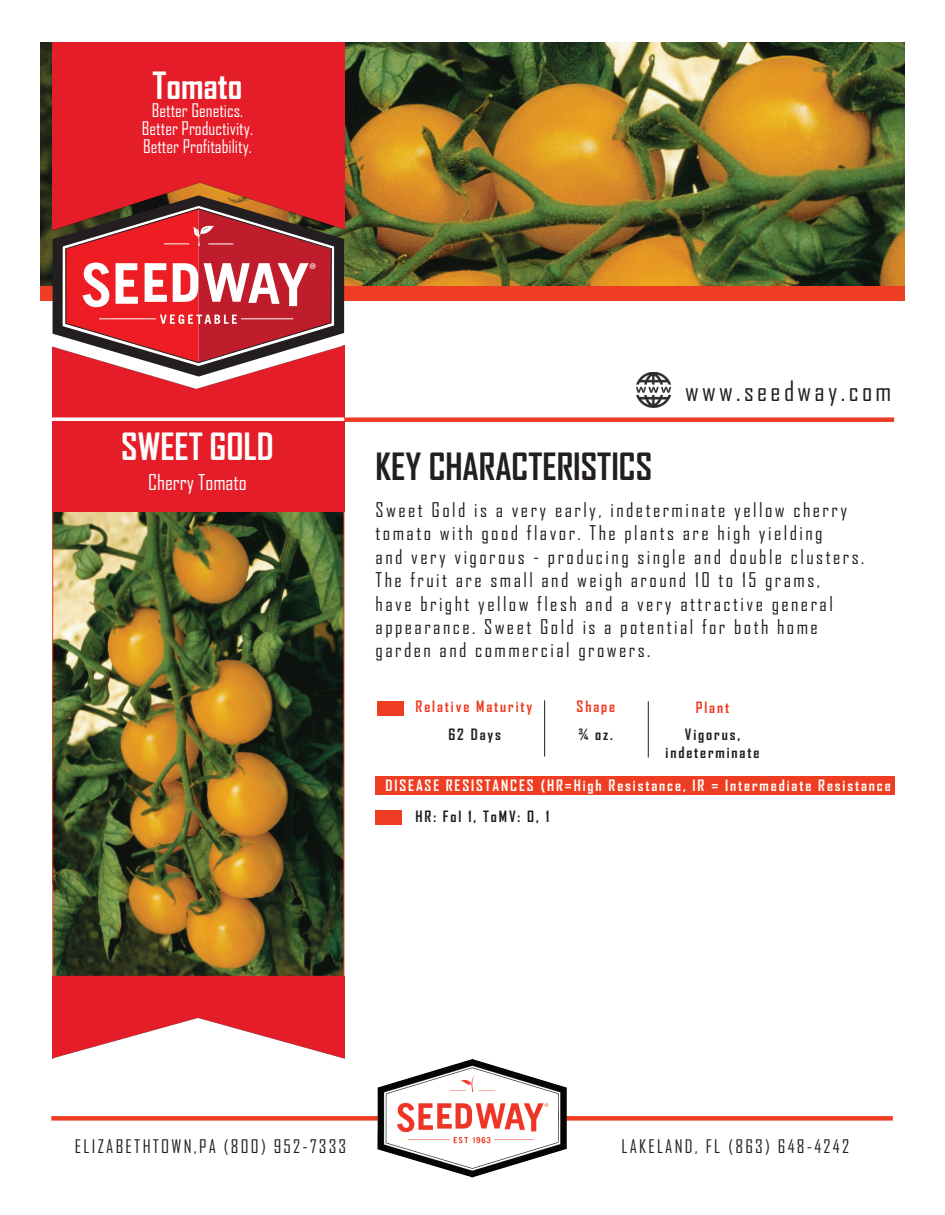
<style>
.page{position:relative;width:945px;height:1215px;background:#fff}
.page>*{position:absolute;margin:0;border:0;box-sizing:border-box;transform-origin:0 0}
.t1{font:700 36px "Agency FB";color:#231f20}
.t2{font:700 36px "Agency FB";color:#fff}
.t3{font:27px "Agency FB";letter-spacing:.125em;color:#231f20}
.t4{font:21px "Agency FB";color:#fff}
.t5{font:19.5px/23.4px "Agency FB";letter-spacing:.125em;color:#231f20}
.t6{font:18px/18px "Agency FB";color:#fff;text-align:center}
.t7{font:18px "Agency FB";letter-spacing:.125em;color:#231f20}
.t8{font:17.1px "Myriad Pro";color:#fff}
.t9{font:700 15px "Agency FB";letter-spacing:.125em;color:#fffefa}
.t10{font:700 15px/18px "Agency FB";letter-spacing:.125em;color:#231f20;text-align:center}
.t11{font:700 15px "Agency FB";letter-spacing:.125em;color:#ef3d24}
</style>
<div class="page">
<img style="left:40px;top:42px;width:865px;height:244px">
<div style="left:40px;top:286px;width:865px;height:15px;background:#ef3d24"></div>
<div style="left:344px;top:417px;width:550px;height:5px;background:#ef3d24"></div>
<svg style="left:53px;top:235px;width:291px;height:111px"></svg>
<svg style="left:65px;top:235px;width:267px;height:111px;background:#d34b53"></svg>
<img style="left:53px;top:42px;width:291px;height:193px">
<img style="left:53px;top:346px;width:291px;height:71px">
<div style="left:51px;top:1116px;width:842px;height:5px;background:#ef3d24"></div>
<img style="left:374px;top:1058px;width:196px;height:120px">
<img style="left:636px;top:372px;width:35px;height:35px">
<img style="left:53px;top:422px;width:291px;height:637px">
<div style="left:53px;top:510px;width:291px;height:467px;border:1px solid #ef3d24"></div>
<div style="left:377px;top:701px;width:26px;height:15px;background:#ef3d24"></div>
<hr style="left:544px;top:700px;width:1px;height:57px;background:#231f20">
<div style="left:376px;top:776px;width:519px;height:18px;background:#ef3d24"></div>
<div style="left:376px;top:810px;width:26px;height:15px;background:#ef3d24"></div>
<hr style="left:648px;top:701px;width:1px;height:57px;background:#231f20">
<h1 class="t2" style="left:153px;top:65px;width:91px">Tomato</h1>
<p class="t6" style="left:142px;top:102px;width:113px">Better Genetics.<br>Better Productivity.<br>Better Profitability.</p>
<p class="t8" style="left:309px;top:262px;width:9px">®</p>
<h1 class="t2" style="left:121px;top:427px;width:154px">SWEET GOLD</h1>
<p class="t4" style="left:148px;top:471px;width:100px">Cherry Tomato</p>
<h2 class="t3" style="left:685px;top:376px;width:208px">www.seedway.com</h2>
<h1 class="t1" style="left:376px;top:446px;width:278px">KEY CHARACTERISTICS</h1>
<p class="t5" style="left:376px;top:499px;width:490px">Sweet Gold is a very early, indeterminate yellow cherry tomato with good flavor. The plants are high yielding<br>and very vigorous - producing single and double clusters.<br>The fruit are small and weigh around 10 to 15 grams,<br>have bright yellow flesh and a very attractive general appearance. Sweet Gold is a potential for both home garden and commercial growers.</p>
<p class="t11" style="left:577px;top:698px;width:40px">Shape</p>
<p class="t10" style="left:579px;top:726px;width:36px">¾ oz.</p>
<p class="t9" style="left:386px;top:777px;width:507px">DISEASE RESISTANCES (HR=High Resistance, IR = Intermediate Resistance</p>
<p class="t10" style="left:416px;top:808px;width:135px">HR: Fol 1, ToMV: 0, 1</p>
<p class="t11" style="left:416px;top:698px;width:118px">Relative Maturity</p>
<p class="t10" style="left:449px;top:726px;width:54px">62 Days</p>
<p class="t11" style="left:696px;top:699px;width:35px">Plant</p>
<p class="t10" style="left:666px;top:726px;width:95px">Vigorus, indeterminate</p>
<p class="t7" style="left:75px;top:1137px;width:273px">ELIZABETHTOWN,PA (800) 952-7333</p>
<p class="t7" style="left:621px;top:1137px;width:229px">LAKELAND, FL (863) 648-4242</p>
</div>
